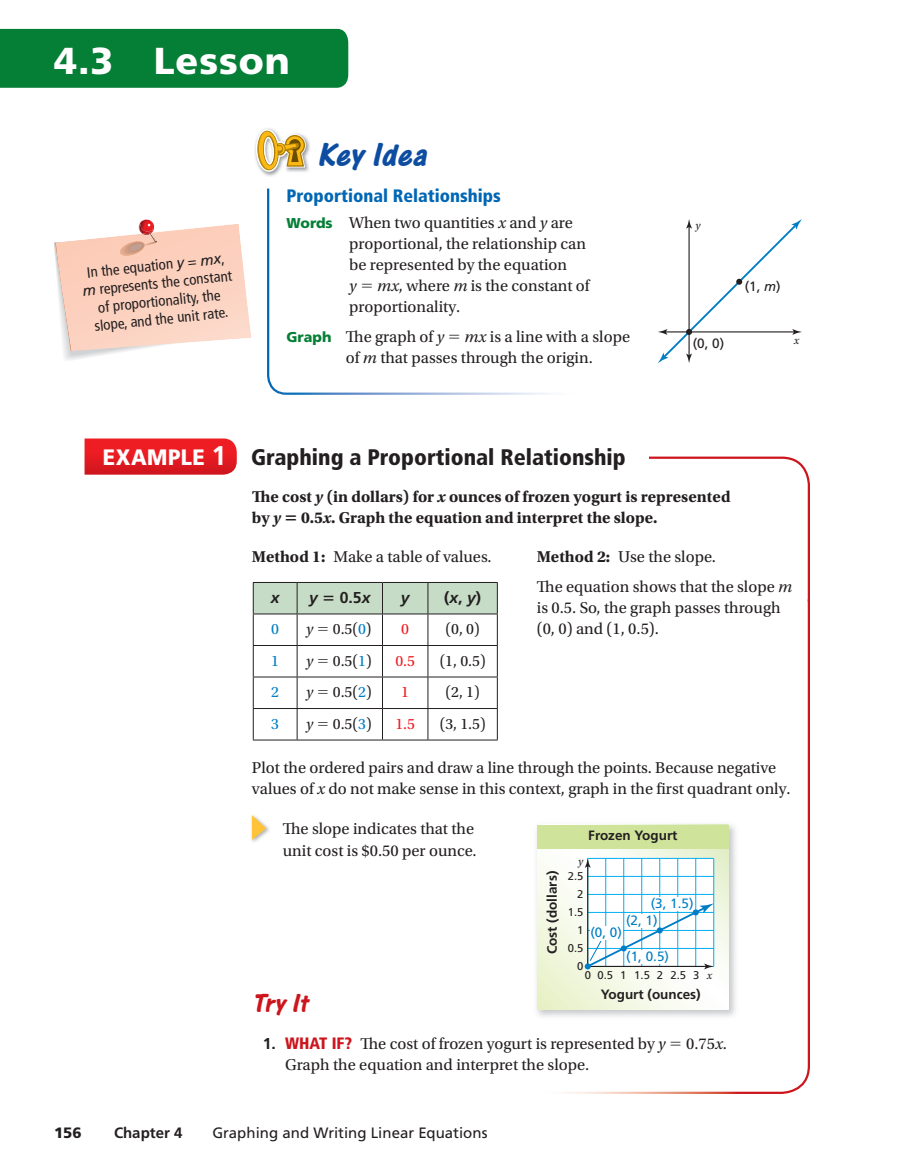
<style>
.page{position:relative;width:918px;height:1175px;background:#fff}
.page>*{position:absolute;margin:0;border:0;box-sizing:border-box;transform-origin:0 0}
.t1{font:900 37.5px "Frutiger LT Std";letter-spacing:.025em;color:#fff}
.t2{font:italic 700 34.5px "One Stroke Script Com";color:#0d4da1}
.t3{font:italic 700 27px "One Stroke Script Com";color:#cd151d}
.t4{font:900 condensed 22.5px "Frutiger LT Std";color:#231f20}
.t5{font:900 condensed 18px "Frutiger LT Std";color:#0166b3}
.t6{font:16.5px/21px "Utopia Std";color:#231f20}
.t7{font:700 16.5px/21px "Utopia Std";color:#231f20}
.t8{font:15.75px "Utopia Std";color:#231f20}
.t9{font:700 15.75px "Frutiger LT Std";color:#231f20}
.t10{font:15.75px "Utopia Std";color:#ee1d23}
.t11{font:15.75px "Utopia Std";color:#007ec5}
.t12{font:italic 700 15.75px "Frutiger LT Std";color:#231f20}
.t13{font:condensed 15px/18px "Frutiger LT Std";color:#231f20;text-align:center}
.t14{font:15px "Frutiger LT Std";color:#231f20}
.t15{font:700 15px "Frutiger LT Std";color:#231f20}
.t16{font:900 15px "Frutiger LT Std";color:#231f20}
.t17{font:700 13.5px "Frutiger LT Std";color:#231f20}
.t18{font:13.5px "Frutiger LT Std";color:#007ec5}
.t19{font:13.5px "Frutiger LT Std";color:#231f20}
.t20{font:11.25px/18px "Frutiger LT Std";color:#231f20;text-align:right}
.t21{font:italic 11.25px "Utopia Std";color:#231f20}
.s1{font-style:italic;font-stretch:normal}
.s2{font-family:"Frutiger LT Std";font-weight:900;font-size:14.25px;color:#057e36}
.s3{font-style:italic}
.s4{font-stretch:normal;font-size:22.35px;color:#fff}
.s5{font-weight:700;font-stretch:normal;font-size:27px;color:#fff}
.s6{font-weight:700}
.s7{color:#007ec5}
.s8{font-family:"Frutiger LT Std";font-weight:700;font-size:15.75px}
.s9{font-family:"Frutiger LT Std";font-weight:900;font-stretch:condensed;color:#cd151d}
</style>
<div class="page">
<div style="left:0;top:29px;width:348px;height:59px;background:#057e36"></div>
<svg style="left:461px;top:456px;width:349px;height:285px"></svg>
<svg style="left:502px;top:597px;width:308px;height:497px"></svg>
<div style="left:251px;top:447px;width:397px;height:26px;background:#fff"></div>
<svg style="left:85px;top:438px;width:152px;height:36px;background:#e42027"></svg>
<img style="left:251px;top:817px;width:18px;height:25px">
<svg style="left:252px;top:815px;width:14px;height:25px"></svg>
<svg style="left:267px;top:188px;width:281px;height:207px"></svg>
<img style="left:263px;top:138px;width:47px;height:38px">
<svg style="left:255px;top:128px;width:52px;height:45px"></svg>
<svg style="left:54px;top:219px;width:197px;height:141px"></svg>
<hr style="left:428px;top:582px;width:70px;height:1px;background:#231f20">
<hr style="left:497px;top:583px;width:1px;height:30px;background:#231f20">
<hr style="left:428px;top:613px;width:70px;height:1px;background:#231f20">
<hr style="left:497px;top:614px;width:1px;height:31px;background:#231f20">
<hr style="left:428px;top:645px;width:70px;height:1px;background:#231f20">
<hr style="left:497px;top:646px;width:1px;height:30px;background:#231f20">
<hr style="left:497px;top:677px;width:1px;height:31px;background:#231f20">
<hr style="left:497px;top:709px;width:1px;height:30px;background:#231f20">
<hr style="left:382px;top:676px;width:116px;height:1px;background:#231f20">
<hr style="left:382px;top:708px;width:116px;height:1px;background:#231f20">
<hr style="left:382px;top:739px;width:116px;height:1px;background:#231f20">
<svg style="left:658px;top:219px;width:144px;height:144px"></svg>
<img style="left:531px;top:819px;width:17px;height:203px">
<img style="left:548px;top:819px;width:193px;height:203px">
<svg style="left:537px;top:825px;width:192px;height:184px"></svg>
<svg style="left:671px;top:1042px;width:10px;height:3px"></svg>
<svg style="left:362px;top:283px;width:10px;height:4px"></svg>
<svg style="left:450px;top:335px;width:9px;height:4px"></svg>
<svg style="left:253px;top:582px;width:244px;height:158px"></svg>
<h1 class="t1" style="left:54px;top:45px;width:237px">4.3 Lesson</h1>
<h2 class="t2" style="left:318px;top:134px;width:117px">Key Idea</h2>
<p class="t13" style="left:80px;top:265px;width:152px;rotate:-6deg">In the equation <span class="s1">y</span> = <span class="s1">mx</span>, <span class="s1">m</span> represents the constant of proportionality, the slope, and the unit rate.</p>
<p class="t5" style="left:286px;top:189px;width:216px">Proportional Relationships</p>
<p class="t6" style="left:349px;top:213px;width:242px;text-indent:-63px"><span class="s2">Words</span> When two quantities <span class="s3">x</span> and <span class="s3">y</span> are proportional, the relationship can be represented by the equation<br><span class="s3">y mx</span>, where <span class="s3">m</span> is the constant of proportionality.</p>
<p class="t6" style="left:346px;top:328px;width:286px;text-indent:-59px"><span class="s2">Graph</span> The graph of <span class="s3">y mx</span> is a line with a slope of <span class="s3">m</span> that passes through the origin.</p>
<p class="t21" style="left:696px;top:221px;width:7px">y</p>
<p class="t19" style="left:693px;top:338px;width:33px">(0, 0)</p>
<p class="t19" style="left:745px;top:281px;width:38px">(1, <span class="s3">m</span>)</p>
<p class="t21" style="left:794px;top:336px;width:7px">x</p>
<h3 class="t4" style="left:103px;top:448px;width:524px"><span class="s4">EXAMPLE</span> <span class="s5">1</span> Graphing a Proportional Relationship</h3>
<p class="t7" style="left:252px;top:487px;width:480px">The cost <span class="s3">y</span> (in dollars) for <span class="s3">x</span> ounces of frozen yogurt is represented by <span class="s3">y</span> 0.5<span class="s3">x</span>. Graph the equation and interpret the slope.</p>
<p class="t6" style="left:252px;top:547px;width:241px"><span class="s6">Method 1:</span> Make a table of values.</p>
<p class="t6" style="left:537px;top:542px;width:257px;line-height:30px"><span class="s6">Method 2:</span> Use the slope.<br>The equation shows that the slope <span class="s3">m</span></p>
<p class="t6" style="left:537px;top:598px;width:245px">is 0.5. So, the graph passes through (0, 0) and (1, 0.5).</p>
<p class="t12" style="left:271px;top:591px;width:10px">x</p>
<p class="t12" style="left:309px;top:591px;width:10px">y</p>
<p class="t9" style="left:340px;top:591px;width:32px">0.5<span class="s3">x</span></p>
<p class="t12" style="left:401px;top:591px;width:10px">y</p>
<p class="t9" style="left:444px;top:591px;width:38px">(<span class="s3">x</span>, <span class="s3">y</span>)</p>
<p class="t11" style="left:271px;top:623px;width:9px">0</p>
<p class="t8" style="left:306px;top:623px;width:67px"><span class="s3">y</span> 0.5(<span class="s7">0</span>)</p>
<p class="t10" style="left:401px;top:623px;width:9px">0</p>
<p class="t8" style="left:446px;top:623px;width:36px">(0, 0)</p>
<p class="t11" style="left:271px;top:654px;width:9px">1</p>
<p class="t8" style="left:306px;top:654px;width:67px"><span class="s3">y</span> 0.5(<span class="s7">1</span>)</p>
<p class="t10" style="left:395px;top:654px;width:21px">0.5</p>
<p class="t8" style="left:440px;top:654px;width:47px">(1, 0.5)</p>
<p class="t11" style="left:271px;top:686px;width:9px">2</p>
<p class="t8" style="left:306px;top:686px;width:67px"><span class="s3">y</span> 0.5(<span class="s7">2</span>)</p>
<p class="t10" style="left:401px;top:686px;width:9px">1</p>
<p class="t8" style="left:446px;top:686px;width:36px">(2, 1)</p>
<p class="t11" style="left:271px;top:717px;width:9px">3</p>
<p class="t8" style="left:306px;top:717px;width:67px"><span class="s3">y</span> 0.5(<span class="s7">3</span>)</p>
<p class="t10" style="left:395px;top:717px;width:21px">1.5</p>
<p class="t8" style="left:440px;top:717px;width:47px">(3, 1.5)</p>
<p class="t6" style="left:252px;top:758px;width:540px">Plot the ordered pairs and draw a line through the points. Because negative values of <span class="s3">x</span> do not make sense in this context, graph in the first quadrant only.</p>
<p class="t6" style="left:283px;top:819px;width:195px;line-height:21.8px">The slope indicates that the unit cost is $0.50 per ounce.</p>
<p class="t17" style="left:588px;top:830px;width:91px">Frozen Yogurt</p>
<p class="t21" style="left:578px;top:857px;width:7px">y</p>
<p class="t17" style="left:547px;top:954px;width:85px;rotate:-90deg">Cost (dollars)</p>
<p class="t20" style="left:568px;top:868px;width:17px">2.5</p>
<p class="t20" style="left:577px;top:886px;width:8px">2</p>
<p class="t20" style="left:568px;top:922px;width:17px">1<br>0.5</p>
<p class="t18" style="left:651px;top:898px;width:44px">(3, 1.5)</p>
<p class="t20" style="left:568px;top:904px;width:17px">1.5</p>
<p class="t18" style="left:626px;top:915px;width:33px">(2, 1)</p>
<p class="t18" style="left:590px;top:927px;width:33px">(0, 0)</p>
<p class="t18" style="left:626px;top:951px;width:44px">(1, 0.5)</p>
<p class="t20" style="left:577px;top:958px;width:8px">0</p>
<p class="t20" style="left:598px;top:966px;width:30px">0.5 1</p>
<p class="t20" style="left:670px;top:966px;width:17px">2.5</p>
<p class="t20" style="left:634px;top:966px;width:17px">1.5</p>
<p class="t20" style="left:693px;top:966px;width:8px">3</p>
<p class="t20" style="left:657px;top:966px;width:8px">2</p>
<p class="t20" style="left:585px;top:966px;width:8px">0</p>
<p class="t21" style="left:707px;top:971px;width:7px">x</p>
<p class="t17" style="left:601px;top:989px;width:101px">Yogurt (ounces)</p>
<h3 class="t3" style="left:252px;top:987px;width:63px">Try It</h3>
<p class="t6" style="left:285px;top:1034px;width:443px;text-indent:-22px"><span class="s8">1.</span> <span class="s9">WHAT IF?</span> The cost of frozen yogurt is represented by <span class="s3">y</span> 0.75<span class="s3">x</span>.<br>Graph the equation and interpret the slope.</p>
<p class="t16" style="left:54px;top:1126px;width:29px">156</p>
<p class="t15" style="left:114px;top:1126px;width:70px">Chapter 4</p>
<p class="t14" style="left:212px;top:1126px;width:277px">Graphing and Writing Linear Equations</p>
</div>
